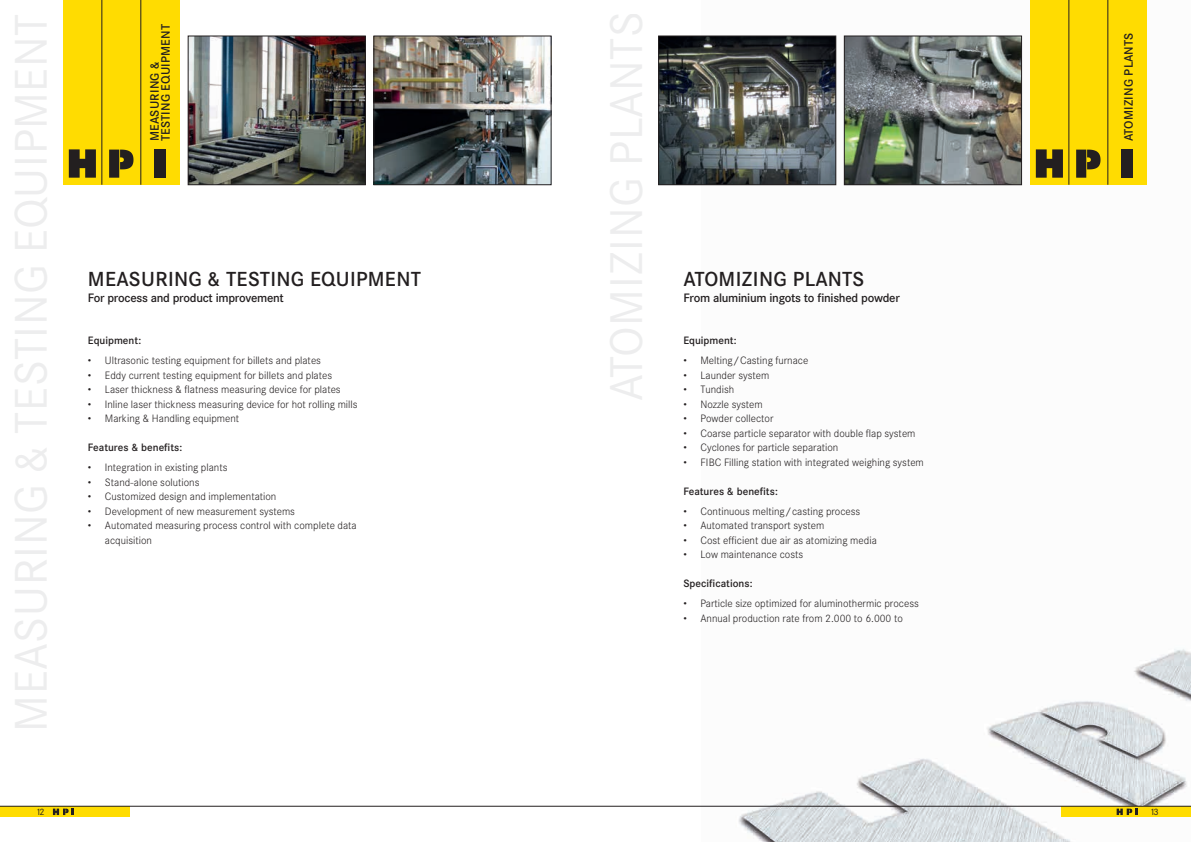
<style>
.page{position:relative;width:1191px;height:842px;background:#fff}
.page>*{position:absolute;margin:0;border:0;box-sizing:border-box;transform-origin:0 0}
.t1{font:500 20px "Corporate SBQ";letter-spacing:.02em;color:#231f20}
.t2{font:500 12px "Corporate SBQ";letter-spacing:-.025em;color:#231f20}
.t3{font:500 12px/11px "Corporate SBQ";letter-spacing:.02em;color:#231f20}
.t4{font:300 10.5px/14.5px "Corporate SBQ";color:#231f20}
.t5{font:500 10.5px "Corporate SBQ";color:#231f20}
.t6{font:9.1px "Corporate SBQ";color:#231f20}
</style>
<div class="page">
<img style="left:701px;top:0;width:490px;height:842px">
<div style="left:63px;top:0;width:117px;height:185px;background:#ffdc01"></div>
<hr style="left:102px;top:0;width:1px;height:185px;background:#231f20">
<hr style="left:141px;top:0;width:1px;height:185px;background:#231f20">
<svg style="left:69px;top:149px;width:27px;height:29px"></svg>
<svg style="left:109px;top:150px;width:24px;height:28px"></svg>
<div style="left:155px;top:150px;width:11px;height:28px;background:#231f20"></div>
<div style="left:1060px;top:806px;width:131px;height:11px;background:#ffdc01"></div>
<div style="left:0;top:806px;width:130px;height:11px;background:#ffdc01"></div>
<hr style="left:0;top:806px;width:1191px;height:1px;background:#231f20">
<svg style="left:53px;top:808px;width:21px;height:7px"></svg>
<svg style="left:1116px;top:808px;width:21px;height:7px"></svg>
<div style="left:1030px;top:0;width:116px;height:185px;background:#ffdc01"></div>
<hr style="left:1068px;top:0;width:1px;height:185px;background:#231f20">
<hr style="left:1107px;top:0;width:1px;height:185px;background:#231f20">
<svg style="left:1035px;top:149px;width:28px;height:29px"></svg>
<svg style="left:1076px;top:150px;width:24px;height:28px"></svg>
<div style="left:1121px;top:150px;width:12px;height:28px;background:#231f20"></div>
<img style="left:846px;top:38px;width:173px;height:145px">
<div style="left:844px;top:36px;width:177px;height:149px;border:1px solid #231f20"></div>
<img style="left:660px;top:38px;width:174px;height:145px">
<div style="left:658px;top:36px;width:178px;height:149px;border:1px solid #231f20"></div>
<img style="left:376px;top:38px;width:173px;height:145px">
<div style="left:374px;top:36px;width:177px;height:149px;border:1px solid #231f20"></div>
<img style="left:190px;top:38px;width:173px;height:145px">
<div style="left:188px;top:36px;width:177px;height:149px;border:1px solid #231f20"></div>
<p class="t3" style="left:149px;top:141px;width:117px;rotate:-90deg">Measuring &amp;<br>Testing Equipment</p>
<h1 class="t1" style="left:88px;top:267px;width:310px">Measuring &amp; Testing Equipment</h1>
<p class="t2" style="left:88px;top:290px;width:197px">For process and product improvement</p>
<p class="t5" style="left:88px;top:334px;width:55px">Equipment:</p>
<p class="t4" style="left:88px;top:353px;width:235px">• U ltrasonic testing equipment for billets and plates</p>
<p class="t4" style="left:88px;top:368px;width:246px">• Eddy current testing equipment for billets and plates</p>
<p class="t4" style="left:88px;top:382px;width:254px">• Laser thickness &amp; flatness measuring device for plates</p>
<p class="t4" style="left:88px;top:397px;width:271px">• Inline laser thickness measuring device for hot rolling mills</p>
<p class="t4" style="left:88px;top:411px;width:153px">• Marking &amp; Handling equipment</p>
<p class="t5" style="left:88px;top:441px;width:96px">Features &amp; benefits:</p>
<p class="t4" style="left:88px;top:460px;width:141px">• Integration in existing plants</p>
<p class="t4" style="left:88px;top:475px;width:113px">• Stand-alone solutions</p>
<p class="t4" style="left:88px;top:489px;width:190px">• Customized design and implementation</p>
<p class="t4" style="left:88px;top:504px;width:209px">• Development of new measurement systems</p>
<p class="t4" style="left:105px;top:518px;width:253px;text-indent:-17px">• Automated measuring process control with complete data acquisition</p>
<h1 class="t1" style="left:683px;top:267px;width:182px">Atomizing Plants</h1>
<p class="t2" style="left:683px;top:290px;width:218px">From aluminium ingots to finished powder</p>
<p class="t5" style="left:683px;top:334px;width:55px">Equipment:</p>
<p class="t4" style="left:683px;top:353px;width:126px">• M elting/Casting furnace</p>
<p class="t4" style="left:683px;top:368px;width:87px">• Launder system</p>
<p class="t4" style="left:683px;top:382px;width:52px">• Tundish</p>
<p class="t4" style="left:683px;top:397px;width:81px">• N ozzle system</p>
<p class="t4" style="left:683px;top:411px;width:92px">• Powder collector</p>
<p class="t4" style="left:683px;top:426px;width:234px">• Coarse particle separator with double flap system</p>
<p class="t4" style="left:683px;top:440px;width:156px">• Cyclones for particle separation</p>
<p class="t4" style="left:683px;top:455px;width:242px">• FIBC Filling station with integrated weighing system</p>
<p class="t5" style="left:683px;top:485px;width:96px">Features &amp; benefits:</p>
<p class="t4" style="left:683px;top:504px;width:178px">• Continuous melting/casting process</p>
<p class="t4" style="left:683px;top:518px;width:142px">• Automated transport system</p>
<p class="t4" style="left:683px;top:533px;width:195px">• Cost efficient due air as atomizing media</p>
<p class="t4" style="left:683px;top:547px;width:121px">• Low maintenance costs</p>
<p class="t5" style="left:683px;top:577px;width:71px">Specifications:</p>
<p class="t4" style="left:683px;top:596px;width:237px">• Particle size optimized for aluminothermic process</p>
<p class="t4" style="left:683px;top:611px;width:221px">• Annual production rate from 2.000 to 6.000 to</p>
<p class="t3" style="left:1123px;top:141px;width:110px;rotate:-90deg">Atomizing Plants</p>
<p class="t6" style="left:36px;top:806px;width:10px">12</p>
<p class="t6" style="left:1149px;top:806px;width:10px">13</p>
</div>
